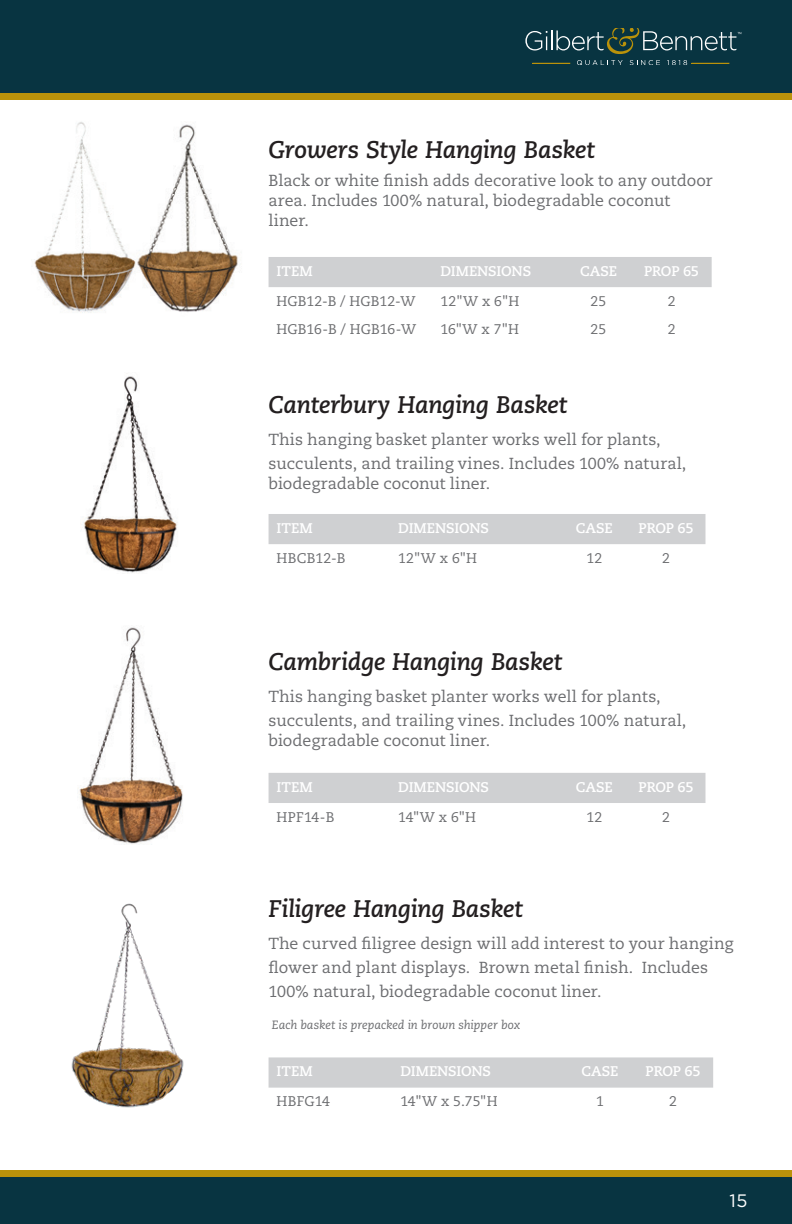
<style>
.page{position:relative;width:792px;height:1224px;background:#fff}
.page>*{position:absolute;margin:0;border:0;box-sizing:border-box;transform-origin:0 0}
.t1{font:italic 700 24px "Caecilia LT Std";letter-spacing:-.02em;color:#231f20}
.t2{font:18px "Gotham";color:#fff}
.t3{font:16px/24px "Caecilia LT Std";color:#6c6d70}
.t4{font:14px "Caecilia LT Std";letter-spacing:.01em;color:#6c6d70}
.t5{font:700 14px "Caecilia LT Std";letter-spacing:-.01em;color:#fff}
.t6{font:italic 12px "Caecilia LT Std";letter-spacing:-.005em;color:#6c6d70}
</style>
<div class="page">
<img style="left:137px;top:124px;width:101px;height:188px">
<img style="left:34px;top:122px;width:102px;height:191px">
<img style="left:79px;top:627px;width:104px;height:217px">
<img style="left:83px;top:376px;width:95px;height:197px">
<div style="left:269px;top:257px;width:443px;height:30px;background:#cfd0d2"></div>
<div style="left:269px;top:1057px;width:444px;height:31px;background:#cfd0d2"></div>
<img style="left:71px;top:903px;width:113px;height:205px">
<div style="left:0;top:0;width:792px;height:95px;background:#083441"></div>
<div style="left:0;top:1177px;width:792px;height:47px;background:#083441"></div>
<svg style="left:525px;top:31px;width:22px;height:19px"></svg>
<hr style="left:551px;top:30px;width:2px;height:20px;background:#fff">
<hr style="left:532px;top:63px;width:38px;height:1px;background:#ba920a">
<hr style="left:692px;top:63px;width:37px;height:1px;background:#ba920a">
<svg style="left:577px;top:60px;width:46px;height:4px"></svg>
<svg style="left:630px;top:60px;width:30px;height:4px"></svg>
<svg style="left:667px;top:60px;width:20px;height:4px"></svg>
<svg style="left:556px;top:28px;width:185px;height:26px"></svg>
<div style="left:0;top:1171px;width:792px;height:6px;background:#ba920a"></div>
<div style="left:0;top:93px;width:792px;height:7px;background:#ba920a"></div>
<div style="left:269px;top:514px;width:436px;height:30px;background:#cfd0d2"></div>
<div style="left:269px;top:773px;width:436px;height:30px;background:#cfd0d2"></div>
<h1 class="t1" style="left:269px;top:136px;width:328px">Growers Style Hanging Basket</h1>
<p class="t3" style="left:269px;top:171px;width:446px;line-height:20px">Black or white finish adds decorative look to any outdoor area. Includes 100% natural, biodegradable coconut liner.</p>
<p class="t5" style="left:277px;top:263px;width:38px">ITEM</p>
<p class="t5" style="left:440px;top:263px;width:92px">DIMENSIONS</p>
<p class="t5" style="left:580px;top:263px;width:38px">CASE</p>
<p class="t5" style="left:644px;top:263px;width:57px">PROP 65</p>
<p class="t4" style="left:277px;top:293px;width:140px">HGB12-B / HGB12-W</p>
<p class="t4" style="left:440px;top:293px;width:80px">12"W x 6"H</p>
<p class="t4" style="left:591px;top:293px;width:17px">25</p>
<p class="t4" style="left:668px;top:293px;width:9px">2</p>
<p class="t4" style="left:277px;top:321px;width:141px">HGB16-B / HGB16-W</p>
<p class="t4" style="left:440px;top:321px;width:80px">16"W x 7"H</p>
<p class="t4" style="left:591px;top:321px;width:17px">25</p>
<p class="t4" style="left:668px;top:321px;width:9px">2</p>
<h1 class="t1" style="left:269px;top:390px;width:300px">Canterbury Hanging Basket</h1>
<p class="t3" style="left:269px;top:427px;width:419px">This hanging basket planter works well for plants, succulents, and trailing vines. Includes 100% natural,</p>
<p class="t3" style="left:269px;top:471px;width:223px">biodegradable coconut liner.</p>
<p class="t5" style="left:277px;top:520px;width:38px">ITEM</p>
<p class="t5" style="left:398px;top:520px;width:92px">DIMENSIONS</p>
<p class="t5" style="left:576px;top:520px;width:38px">CASE</p>
<p class="t5" style="left:639px;top:520px;width:57px">PROP 65</p>
<p class="t4" style="left:277px;top:550px;width:71px">HBCB12-B</p>
<p class="t4" style="left:398px;top:550px;width:80px">12"W x 6"H</p>
<p class="t4" style="left:586px;top:550px;width:17px">12</p>
<p class="t4" style="left:662px;top:550px;width:9px">2</p>
<h1 class="t1" style="left:269px;top:648px;width:295px">Cambridge Hanging Basket</h1>
<p class="t3" style="left:269px;top:685px;width:419px">This hanging basket planter works well for plants, succulents, and trailing vines. Includes 100% natural,</p>
<p class="t3" style="left:269px;top:729px;width:223px">biodegradable coconut liner.</p>
<p class="t5" style="left:277px;top:778px;width:38px">ITEM</p>
<p class="t5" style="left:398px;top:778px;width:92px">DIMENSIONS</p>
<p class="t5" style="left:576px;top:778px;width:38px">CASE</p>
<p class="t5" style="left:639px;top:778px;width:57px">PROP 65</p>
<p class="t4" style="left:277px;top:809px;width:59px">HPF14-B</p>
<p class="t4" style="left:398px;top:809px;width:79px">14"W x 6"H</p>
<p class="t4" style="left:586px;top:809px;width:17px">12</p>
<p class="t4" style="left:662px;top:809px;width:9px">2</p>
<h1 class="t1" style="left:269px;top:895px;width:256px">Filigree Hanging Basket</h1>
<p class="t3" style="left:269px;top:932px;width:466px">The curved filigree design will add interest to your hanging flower and plant displays. Brown metal finish. Includes<br>100% natural, biodegradable coconut liner.</p>
<p class="t6" style="left:272px;top:1018px;width:250px">Each basket is prepacked in brown shipper box</p>
<p class="t5" style="left:277px;top:1063px;width:38px">ITEM</p>
<p class="t5" style="left:400px;top:1063px;width:92px">DIMENSIONS</p>
<p class="t5" style="left:582px;top:1063px;width:38px">CASE</p>
<p class="t5" style="left:646px;top:1063px;width:57px">PROP 65</p>
<p class="t4" style="left:277px;top:1093px;width:55px">HBFG14</p>
<p class="t4" style="left:400px;top:1093px;width:99px">14"W x 5.75"H</p>
<p class="t4" style="left:596px;top:1093px;width:9px">1</p>
<p class="t4" style="left:669px;top:1093px;width:9px">2</p>
<p class="t2" style="left:729px;top:1190px;width:19px">15</p>
</div>
